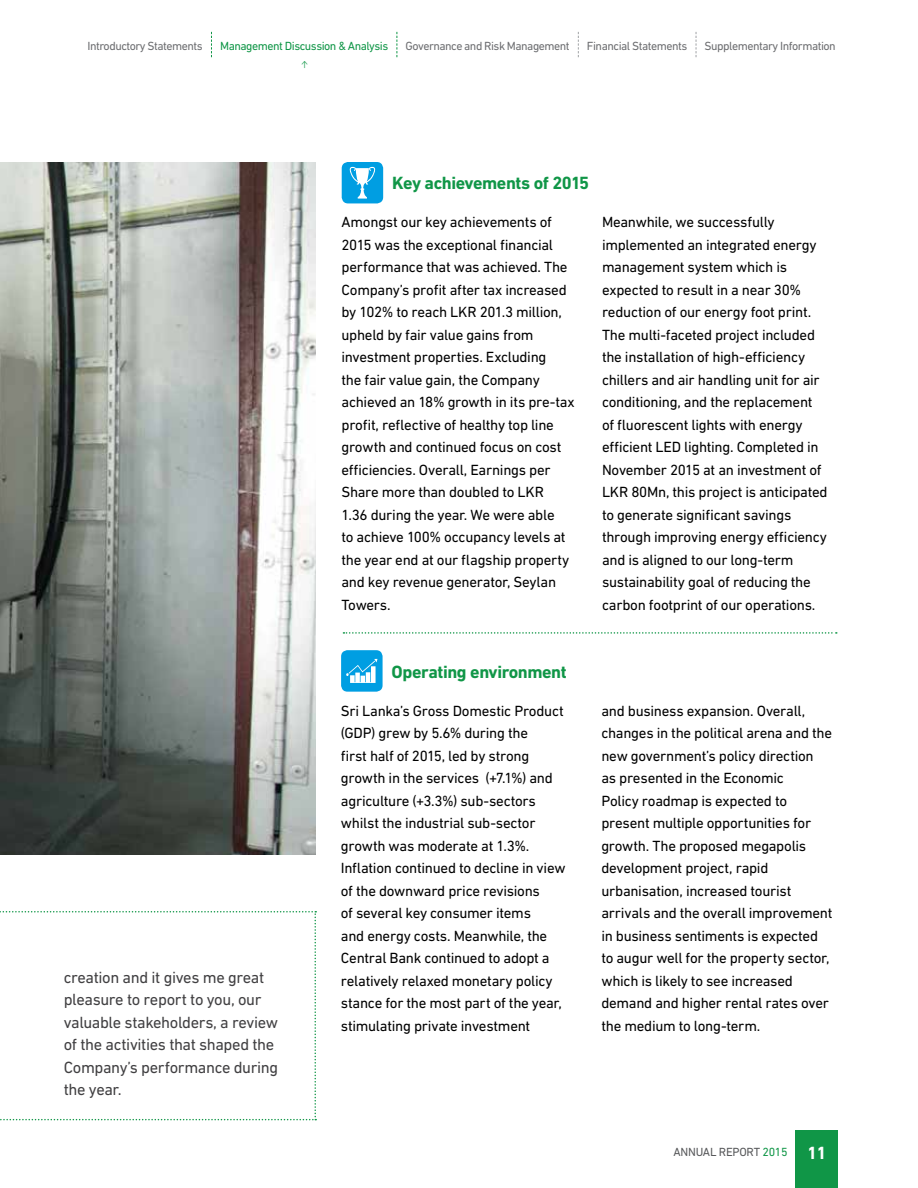
<style>
.page{position:relative;width:918px;height:1188px;background:#fff}
.page>*{position:absolute;margin:0;border:0;box-sizing:border-box;transform-origin:0 0}
.t1{font:700 18px "DIN Next LT Pro";letter-spacing:-.025em;color:#109647}
.t2{font:700 18px "DIN Next LT Pro";color:#fff}
.t3{font:16.5px/22.5px "DIN Next LT Pro";letter-spacing:-.025em;color:#414042}
.t4{font:15px/22.5px "DIN Next LT Pro";letter-spacing:-.02em;color:#000}
.t5{font:12px "DIN Next LT Pro";letter-spacing:-.04em;color:#6d6e71}
.t6{font:12px "DIN Next LT Pro";letter-spacing:-.04em;color:#109647}
.t7{font:12px "DIN Next LT Pro";letter-spacing:-.02em;color:#58595b}
.t8{font:300 12px "Intro";color:#109647}
.s1{color:#109647}
</style>
<div class="page">
<img style="left:0;top:162px;width:316px;height:693px">
<div style="left:342px;top:162px;width:41px;height:41px;background:#009ee2;border-radius:6px"></div>
<svg style="left:343px;top:632px;width:494px;height:2px"></svg>
<svg style="left:349px;top:167px;width:27px;height:32px"></svg>
<div style="left:341px;top:650px;width:42px;height:42px;background:#009ee2;border-radius:6px"></div>
<svg style="left:346px;top:659px;width:31px;height:24px"></svg>
<svg style="left:0;top:911px;width:316px;height:209px"></svg>
<div style="left:796px;top:1131px;width:42px;height:57px;background:#109647"></div>
<svg style="left:211px;top:32px;width:1px;height:25px"></svg>
<svg style="left:397px;top:32px;width:1px;height:25px"></svg>
<svg style="left:578px;top:32px;width:1px;height:25px"></svg>
<svg style="left:696px;top:32px;width:1px;height:25px"></svg>
<p class="t5" style="left:87px;top:39px;width:117px">Introductory Statements</p>
<p class="t6" style="left:220px;top:39px;width:170px">Management Discussion &amp; Analysis</p>
<p class="t5" style="left:406px;top:39px;width:166px">Governance and Risk Management</p>
<p class="t5" style="left:587px;top:39px;width:102px">Financial Statements</p>
<p class="t5" style="left:705px;top:39px;width:133px">Supplementary Information</p>
<p class="t8" style="left:297px;top:69px;width:11px;rotate:-90deg">→</p>
<p class="t3" style="left:64px;top:966px;width:216px">creation and it gives me great pleasure to report to you, our valuable stakeholders, a review of the activities that shaped the<br>Company’s performance during the year.</p>
<p class="t1" style="left:392px;top:173px;width:198px">Key achievements of 2015</p>
<p class="t4" style="left:342px;top:211px;width:235px">Amongst our key achievements of 2015 was the exceptional financial performance that was achieved. The Company’s profit after tax increased by 102% to reach LKR 201.3 million, upheld by fair value gains from investment properties. Excluding<br>the fair value gain, the Company achieved an 18% growth in its pre-tax profit, reflective of healthy top line growth and continued focus on cost efficiencies. Overall, Earnings per Share more than doubled to LKR<br>1.36 during the year. We were able<br>to achieve 100% occupancy levels at the year end at our flagship property and key revenue generator, Seylan Towers.</p>
<p class="t4" style="left:602px;top:211px;width:227px">Meanwhile, we successfully implemented an integrated energy management system which is expected to result in a near 30% reduction of our energy foot print.<br>The multi-faceted project included the installation of high-efficiency chillers and air handling unit for air conditioning, and the replacement of fluorescent lights with energy efficient LED lighting. Completed in November 2015 at an investment of LKR 80Mn, this project is anticipated to generate significant savings through improving energy efficiency and is aligned to our long-term sustainability goal of reducing the carbon footprint of our operations.</p>
<p class="t1" style="left:392px;top:661px;width:177px">Operating environment</p>
<p class="t4" style="left:341px;top:699px;width:226px">Sri Lanka’s Gross Domestic Product (GDP) grew by 5.6% during the<br>first half of 2015, led by strong growth in the services (+7.1%) and agriculture (+3.3%) sub-sectors whilst the industrial sub-sector growth was moderate at 1.3%.<br>Inflation continued to decline in view of the downward price revisions<br>of several key consumer items<br>and energy costs. Meanwhile, the Central Bank continued to adopt a relatively relaxed monetary policy stance for the most part of the year, stimulating private investment</p>
<p class="t4" style="left:601px;top:699px;width:233px">and business expansion. Overall, changes in the political arena and the new government’s policy direction<br>as presented in the Economic<br>Policy roadmap is expected to present multiple opportunities for growth. The proposed megapolis development project, rapid urbanisation, increased tourist arrivals and the overall improvement in business sentiments is expected to augur well for the property sector, which is likely to see increased demand and higher rental rates over the medium to long-term.</p>
<p class="t7" style="left:673px;top:1145px;width:116px">ANNUAL REPORT <span class="s1">2015</span></p>
<p class="t2" style="left:807px;top:1142px;width:21px">11</p>
</div>
